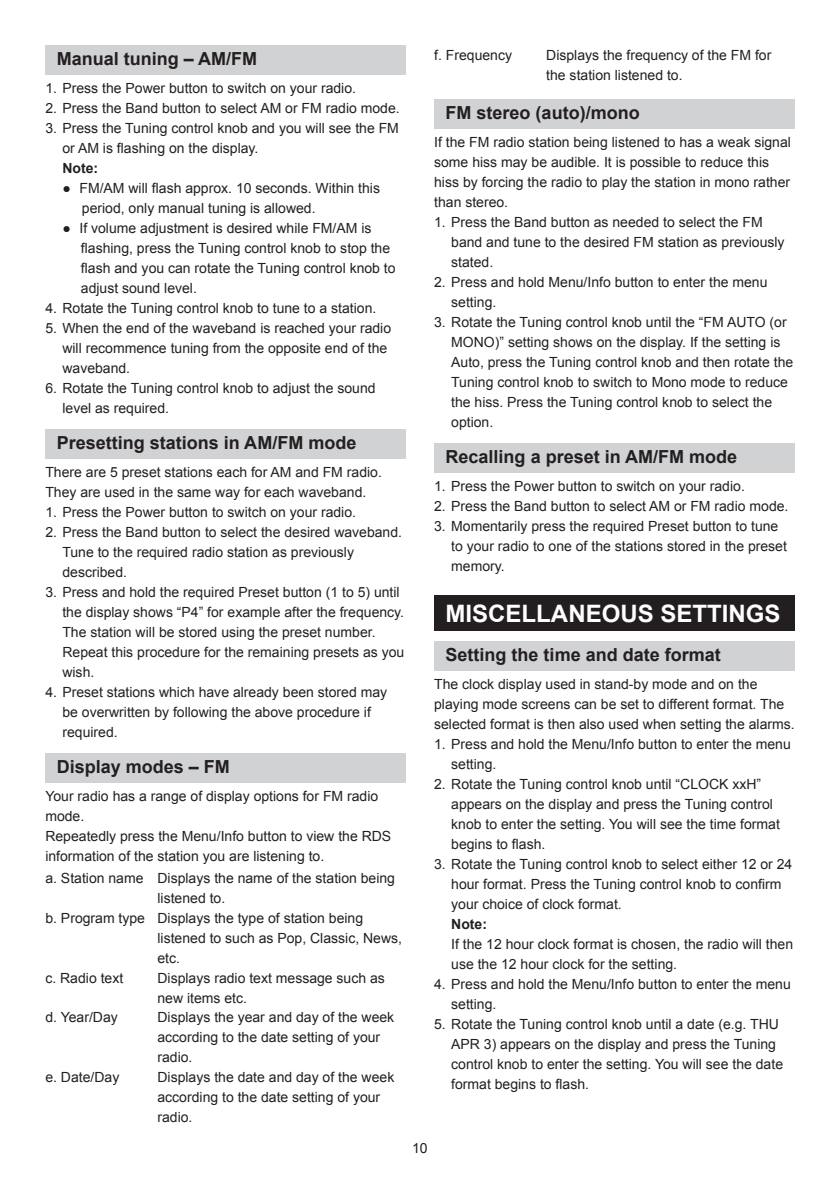
<style>
.page{position:relative;width:840px;height:1191px;background:#fff}
.page>*{position:absolute;margin:0;border:0;box-sizing:border-box;transform-origin:0 0}
.t1{font:700 24px "Arial";color:#fff}
.t2{font:700 18px "Arial";color:#231f20}
.t3{font:14px/20px "Arial";color:#231f20}
.t4{font:700 14px "Arial";color:#231f20}
.s1{color:#fff}
</style>
<div class="page">
<div style="left:45px;top:45px;width:360px;height:30px;background:#d1d2d4"></div>
<div style="left:45px;top:429px;width:360px;height:30px;background:#d1d2d4"></div>
<div style="left:45px;top:753px;width:360px;height:29px;background:#d1d2d4"></div>
<div style="left:434px;top:99px;width:360px;height:30px;background:#d1d2d4"></div>
<div style="left:434px;top:443px;width:360px;height:29px;background:#d1d2d4"></div>
<div style="left:434px;top:595px;width:360px;height:36px;background:#231f20"></div>
<div style="left:434px;top:641px;width:360px;height:30px;background:#d1d2d4"></div>
<p class="t2" style="left:57px;top:46px;width:202px">Manual tuning – AM/FM</p>
<p class="t3" style="left:45px;top:78px;width:312px">1. Press the Power button to switch on your radio.</p>
<p class="t3" style="left:45px;top:98px;width:355px">2. Press the Band button to select AM or FM radio mode.</p>
<p class="t3" style="left:62px;top:118px;width:338px;text-indent:-17px">3. Press the Tuning control knob and you will see the FM or AM is flashing on the display.</p>
<p class="t4" style="left:62px;top:158px;width:37px">Note:</p>
<p class="t3" style="left:62px;top:178px;width:319px">● FM/AM will flash approx. 10 seconds. Within this <span class="s1">p</span> period, only manual tuning is allowed.</p>
<p class="t3" style="left:62px;top:218px;width:334px">● If volume adjustment is desired while FM/AM is <span class="s1">fffff</span>flashing, press the Tuning control knob to stop the <span class="s1">fffff</span>flash and you can rotate the Tuning control knob to <span class="s1">fffff</span>adjust sound level.</p>
<p class="t3" style="left:45px;top:298px;width:332px">4. Rotate the Tuning control knob to tune to a station.</p>
<p class="t3" style="left:62px;top:318px;width:330px;text-indent:-17px">5. When the end of the waveband is reached your radio will recommence tuning from the opposite end of the waveband.</p>
<p class="t3" style="left:62px;top:378px;width:314px;text-indent:-17px">6. Rotate the Tuning control knob to adjust the sound level as required.</p>
<p class="t2" style="left:57px;top:430px;width:301px">Presetting stations in AM/FM mode</p>
<p class="t3" style="left:45px;top:462px;width:338px">There are 5 preset stations each for AM and FM radio.<br>They are used in the same way for each waveband.</p>
<p class="t3" style="left:45px;top:502px;width:312px">1. Press the Power button to switch on your radio.</p>
<p class="t3" style="left:62px;top:522px;width:341px;text-indent:-17px">2. Press the Band button to select the desired waveband.<br>Tune to the required radio station as previously described.</p>
<p class="t3" style="left:62px;top:582px;width:343px;text-indent:-17px">3. Press and hold the required Preset button (1 to 5) until the display shows “P4” for example after the frequency.<br>The station will be stored using the preset number.<br>Repeat this procedure for the remaining presets as you wish.</p>
<p class="t3" style="left:62px;top:682px;width:326px;text-indent:-17px">4. Preset stations which have already been stored may be overwritten by following the above procedure if required.</p>
<p class="t2" style="left:57px;top:754px;width:175px">Display modes – FM</p>
<p class="t3" style="left:45px;top:786px;width:347px">Your radio has a range of display options for FM radio mode.<br>Repeatedly press the Menu/Info button to view the RDS information of the station you are listening to.</p>
<p class="t3" style="left:45px;top:868px;width:351px">a. Station name Displays the name of the station being</p>
<p class="t3" style="left:157px;top:888px;width:69px">listened to.</p>
<p class="t3" style="left:45px;top:908px;width:319px">b. Program type Displays the type of station being</p>
<p class="t3" style="left:157px;top:928px;width:246px">listened to such as Pop, Classic, News,</p>
<p class="t3" style="left:157px;top:948px;width:24px">etc.</p>
<p class="t3" style="left:45px;top:967px;width:79px">c. Radio text</p>
<p class="t3" style="left:157px;top:967px;width:229px">Displays radio text message such as new items etc.</p>
<p class="t3" style="left:45px;top:1007px;width:74px">d. Year/Day</p>
<p class="t3" style="left:157px;top:1007px;width:238px">Displays the year and day of the week according to the date setting of your radio.</p>
<p class="t3" style="left:45px;top:1067px;width:75px">e. Date/Day</p>
<p class="t3" style="left:157px;top:1067px;width:238px">Displays the date and day of the week according to the date setting of your radio.</p>
<p class="t3" style="left:434px;top:45px;width:79px">f. Frequency</p>
<p class="t3" style="left:546px;top:45px;width:226px">Displays the frequency of the FM for the station listened to.</p>
<p class="t2" style="left:445px;top:100px;width:196px">FM stereo (auto)/mono</p>
<p class="t3" style="left:434px;top:132px;width:358px">If the FM radio station being listened to has a weak signal some hiss may be audible. It is possible to reduce this hiss by forcing the radio to play the station in mono rather than stereo.</p>
<p class="t3" style="left:451px;top:212px;width:335px;text-indent:-17px">1. Press the Band button as needed to select the FM band and tune to the desired FM station as previously stated.</p>
<p class="t3" style="left:451px;top:272px;width:317px;text-indent:-17px">2. Press and hold Menu/Info button to enter the menu setting.</p>
<p class="t3" style="left:451px;top:312px;width:343px;text-indent:-17px">3. Rotate the Tuning control knob until the “FM AUTO (or MONO)” setting shows on the display. If the setting is Auto, press the Tuning control knob and then rotate the Tuning control knob to switch to Mono mode to reduce the hiss. Press the Tuning control knob to select the option.</p>
<p class="t2" style="left:445px;top:444px;width:293px">Recalling a preset in AM/FM mode</p>
<p class="t3" style="left:434px;top:476px;width:312px">1. Press the Power button to switch on your radio.</p>
<p class="t3" style="left:434px;top:496px;width:355px">2. Press the Band button to select AM or FM radio mode.</p>
<p class="t3" style="left:451px;top:516px;width:337px;text-indent:-17px">3. Momentarily press the required Preset button to tune to your radio to one of the stations stored in the preset memory.</p>
<h1 class="t1" style="left:445px;top:598px;width:336px">MISCELLANEOUS SETTINGS</h1>
<p class="t2" style="left:445px;top:642px;width:277px">Setting the time and date format</p>
<p class="t3" style="left:434px;top:674px;width:362px">The clock display used in stand-by mode and on the playing mode screens can be set to different format. The selected format is then also used when setting the alarms.</p>
<p class="t3" style="left:451px;top:734px;width:341px;text-indent:-17px">1. Press and hold the Menu/Info button to enter the menu setting.</p>
<p class="t3" style="left:451px;top:774px;width:330px;text-indent:-17px">2. Rotate the Tuning control knob until “CLOCK xxH” appears on the display and press the Tuning control knob to enter the setting. You will see the time format begins to flash.</p>
<p class="t3" style="left:451px;top:854px;width:342px;text-indent:-17px">3. Rotate the Tuning control knob to select either 12 or 24 hour format. Press the Tuning control knob to confirm your choice of clock format.</p>
<p class="t4" style="left:451px;top:914px;width:37px">Note:</p>
<p class="t3" style="left:451px;top:934px;width:343px">If the 12 hour clock format is chosen, the radio will then use the 12 hour clock for the setting.</p>
<p class="t3" style="left:451px;top:974px;width:341px;text-indent:-17px">4. Press and hold the Menu/Info button to enter the menu setting.</p>
<p class="t3" style="left:451px;top:1014px;width:333px;text-indent:-17px">5. Rotate the Tuning control knob until a date (e.g. THU APR 3) appears on the display and press the Tuning control knob to enter the setting. You will see the date format begins to flash.</p>
<p class="t3" style="left:412px;top:1138px;width:17px">10</p>
</div>
